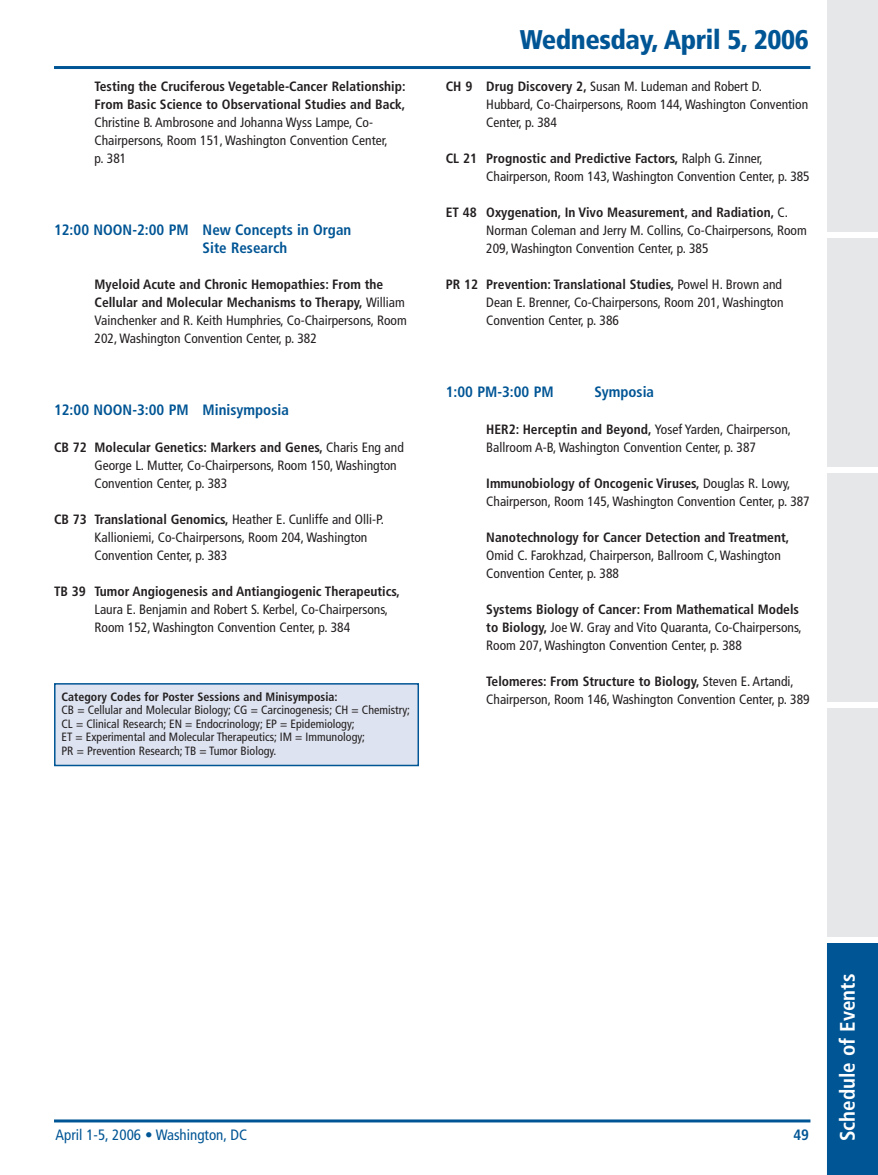
<style>
.page{position:relative;width:878px;height:1175px;background:#fff}
.page>*{position:absolute;margin:0;border:0;box-sizing:border-box;transform-origin:0 0}
.t1{font:900 condensed 27px "Frutiger";letter-spacing:-.015em;color:#005595}
.t2{font:700 condensed 21px "Frutiger";color:#fff}
.t3{font:700 condensed 15px/18px "Frutiger";color:#005595}
.t4{font:condensed 15px "Frutiger";color:#005595}
.t5{font:condensed 13.5px/18px "Frutiger";color:#231f20}
.t6{font:700 condensed 13.5px/18px "Frutiger";color:#231f20}
.t7{font:condensed 12px/13.5px "Frutiger";color:#231f20}
.t8{font:700 condensed 12px "Frutiger";color:#231f20}
.s1{font-weight:700}
.s2{font-weight:400}
</style>
<div class="page">
<svg style="left:827px;top:0;width:51px;height:1174px;background:#b9cad8"></svg>
<hr style="left:54px;top:66px;width:756px;height:3px;background:#005595">
<hr style="left:54px;top:1119px;width:756px;height:3px;background:#005595">
<div style="left:55px;top:684px;width:363px;height:81px;background:#dde3f0"></div>
<div style="left:54px;top:683px;width:365px;height:83px;border:2px solid #005595"></div>
<p class="t6" style="left:94px;top:79px;width:312px">Testing the Cruciferous Vegetable-Cancer Relationship:<br>From Basic Science to Observational Studies and Back,</p>
<p class="t5" style="left:94px;top:115px;width:295px">Christine B. Ambrosone and Johanna Wyss Lampe, Co-<br>Chairpersons, Room 151, Washington Convention Center, p. 381</p>
<p class="t3" style="left:202px;top:222px;width:150px;text-indent:-148px">12:00 NOON-2:00 PM New Concepts in Organ<br>Site Research</p>
<p class="t5" style="left:94px;top:277px;width:314px"><span class="s1">Myeloid Acute and Chronic Hemopathies: From the Cellular and Molecular Mechanisms to Therapy,</span> William Vainchenker and R. Keith Humphries, Co-Chairpersons, Room 202, Washington Convention Center, p. 382</p>
<p class="t3" style="left:54px;top:402px;width:236px">12:00 NOON-3:00 PM Minisymposia</p>
<p class="t5" style="left:94px;top:439px;width:311px;text-indent:-40px"><span class="s1">CB 72 Molecular Genetics: Markers and Genes,</span> Charis Eng and<br>George L. Mutter, Co-Chairpersons, Room 150, Washington<br>Convention Center, p. 383</p>
<p class="t5" style="left:94px;top:511px;width:291px;text-indent:-40px"><span class="s1">CB 73 Translational Genomics,</span> Heather E. Cunliffe and Olli-P.<br>Kallioniemi, Co-Chairpersons, Room 204, Washington<br>Convention Center, p. 383</p>
<p class="t6" style="left:54px;top:583px;width:347px">TB 39 Tumor Angiogenesis and Antiangiogenic Therapeutics,</p>
<p class="t5" style="left:94px;top:601px;width:295px">Laura E. Benjamin and Robert S. Kerbel, Co-Chairpersons,<br>Room 152, Washington Convention Center, p. 384</p>
<h1 class="t1" style="left:519px;top:29px;width:290px">Wednesday, April 5, 2006</h1>
<p class="t5" style="left:486px;top:79px;width:323px;text-indent:-40px"><span class="s1">CH 9 Drug Discovery 2,</span> Susan M. Ludeman and Robert D.<br>Hubbard, Co-Chairpersons, Room 144, Washington Convention<br>Center, p. 384</p>
<p class="t5" style="left:486px;top:151px;width:325px;text-indent:-40px"><span class="s1">CL 21 Prognostic and Predictive Factors,</span> Ralph G. Zinner,<br>Chairperson, Room 143, Washington Convention Center, p. 385</p>
<p class="t5" style="left:486px;top:205px;width:322px;text-indent:-40px"><span class="s1">ET 48 Oxygenation, In Vivo Measurement, and Radiation,</span> C.<br>Norman Coleman and Jerry M. Collins, Co-Chairpersons, Room<br>209, Washington Convention Center, p. 385</p>
<p class="t5" style="left:486px;top:277px;width:299px;text-align:justify;text-indent:-40px"><span class="s1">PR 12 Prevention: Translational Studies,</span> Powel H. Brown and Dean E. Brenner, Co-Chairpersons, Room 201, Washington Convention Center, p. 386</p>
<p class="t3" style="left:446px;top:384px;width:109px">1:00 PM-3:00 PM</p>
<p class="t3" style="left:594px;top:384px;width:61px">Symposia</p>
<p class="t5" style="left:486px;top:421px;width:306px"><span class="s1">HER2: Herceptin and Beyond,</span> Yosef Yarden, Chairperson,<br>Ballroom A-B, Washington Convention Center, p. 387</p>
<p class="t5" style="left:486px;top:475px;width:325px"><span class="s1">Immunobiology of Oncogenic Viruses,</span> Douglas R. Lowy,<br>Chairperson, Room 145, Washington Convention Center, p. 387</p>
<p class="t6" style="left:486px;top:529px;width:304px">Nanotechnology for Cancer Detection and Treatment,</p>
<p class="t5" style="left:486px;top:547px;width:296px">Omid C. Farokhzad, Chairperson, Ballroom C, Washington<br>Convention Center, p. 388</p>
<p class="t5" style="left:486px;top:601px;width:317px"><span class="s1">Systems Biology of Cancer: From Mathematical Models to Biology,</span> Joe W. Gray and Vito Quaranta, Co-Chairpersons,<br>Room 207, Washington Convention Center, p. 388</p>
<p class="t6" style="left:486px;top:673px;width:309px">Telomeres: From Structure to Biology, <span class="s2">Steven E. Artandi,</span></p>
<p class="t8" style="left:62px;top:692px;width:277px">Category Codes for Poster Sessions and Minisymposia:</p>
<p class="t5" style="left:486px;top:691px;width:325px">Chairperson, Room 146, Washington Convention Center, p. 389</p>
<p class="t7" style="left:62px;top:704px;width:350px">CB = Cellular and Molecular Biology; CG = Carcinogenesis; CH = Chemistry; CL = Clinical Research; EN = Endocrinology; EP = Epidemiology;<br>ET = Experimental and Molecular Therapeutics; IM = Immunology;<br>PR = Prevention Research; TB = Tumor Biology.</p>
<p class="t4" style="left:56px;top:1129px;width:193px">April 1-5, 2006 • Washington, DC</p>
<p class="t3" style="left:793px;top:1127px;width:17px">49</p>
<h2 class="t2" style="left:838px;top:1141px;width:169px;rotate:-90deg">Schedule of Events</h2>
</div>
